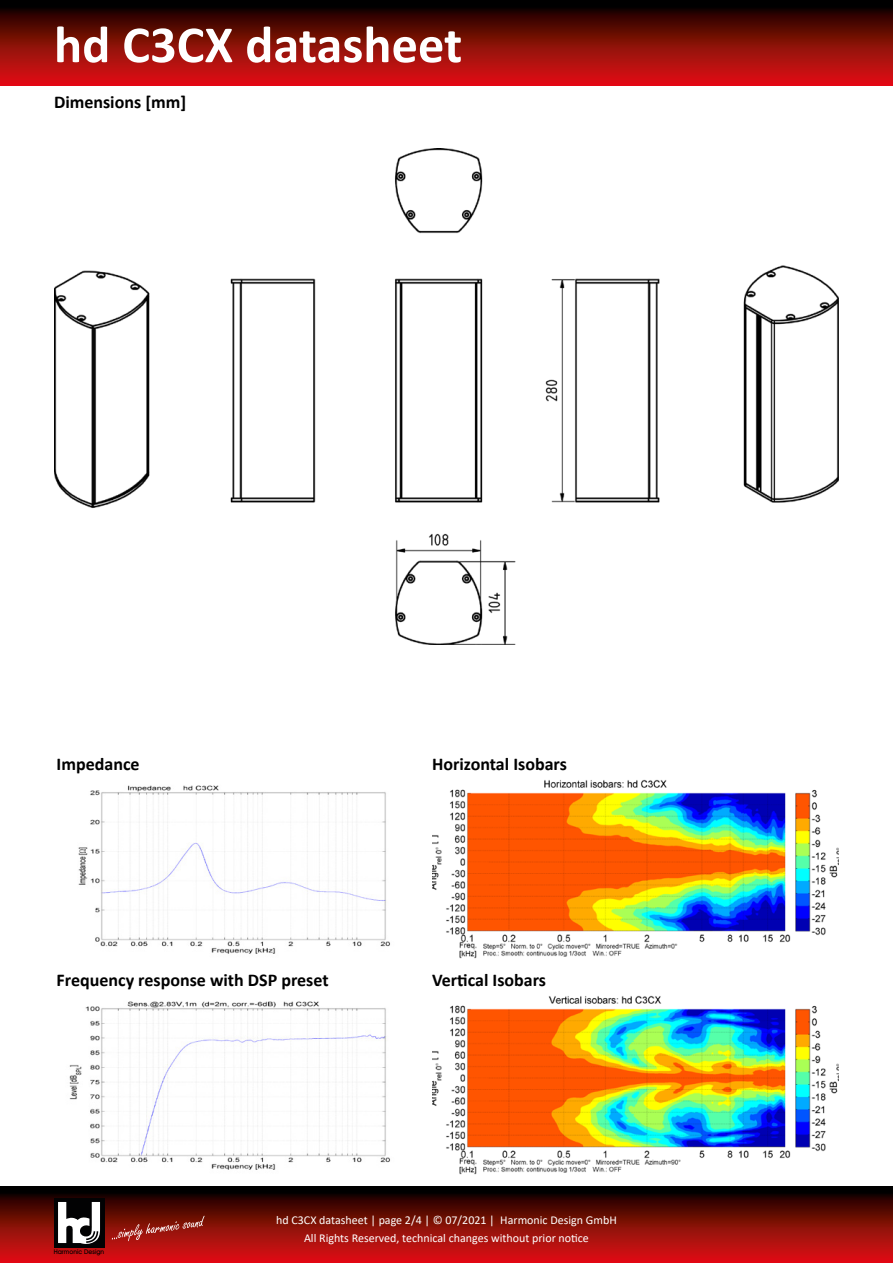
<style>
.page{position:relative;width:893px;height:1263px;background:#fff}
.page>*{position:absolute;margin:0;border:0;box-sizing:border-box;transform-origin:0 0}
.t1{font:700 52.5px "Calibri";color:#fff}
.t2{font:700 18px "Calibri";color:#000}
.t3{font:12px/18px "Calibri";color:#fff;text-align:center}
.t4{font:500 6.45px "Avant Garde IT Cby BT";color:#000}
</style>
<div class="page">
<img style="left:54px;top:149px;width:785px;height:495px">
<svg style="left:0;top:1186px;width:893px;height:77px;background:#780a07"></svg>
<div style="left:54px;top:1198px;width:50px;height:49px;background:#020203"></div>
<svg style="left:58px;top:1202px;width:42px;height:42px"></svg>
<svg style="left:112px;top:1216px;width:93px;height:25px;background:#98281f"></svg>
<svg style="left:0;top:0;width:893px;height:85px;background:#790b07"></svg>
<img style="left:432px;top:995px;width:407px;height:180px">
<img style="left:432px;top:779px;width:407px;height:180px">
<img style="left:78px;top:785px;width:312px;height:169px">
<img style="left:69px;top:1001px;width:321px;height:169px">
<h1 class="t1" style="left:54px;top:8px;width:410px">hd C3CX datasheet</h1>
<h2 class="t2" style="left:54px;top:89px;width:134px">Dimensions [mm]</h2>
<h2 class="t2" style="left:57px;top:751px;width:84px">Impedance</h2>
<h2 class="t2" style="left:432px;top:751px;width:136px">Horizontal Isobars</h2>
<h2 class="t2" style="left:57px;top:967px;width:274px">Frequency response with DSP preset</h2>
<h2 class="t2" style="left:432px;top:967px;width:116px">Vertical Isobars</h2>
<p class="t4" style="left:54px;top:1248px;width:52px">Harmonic Design</p>
<p class="t3" style="left:276px;top:1211px;width:342px">hd C3CX datasheet | page 2/4 | © 07/2021 | Harmonic Design GmbH<br>All Rights Reserved, technical changes without prior notice</p>
</div>
